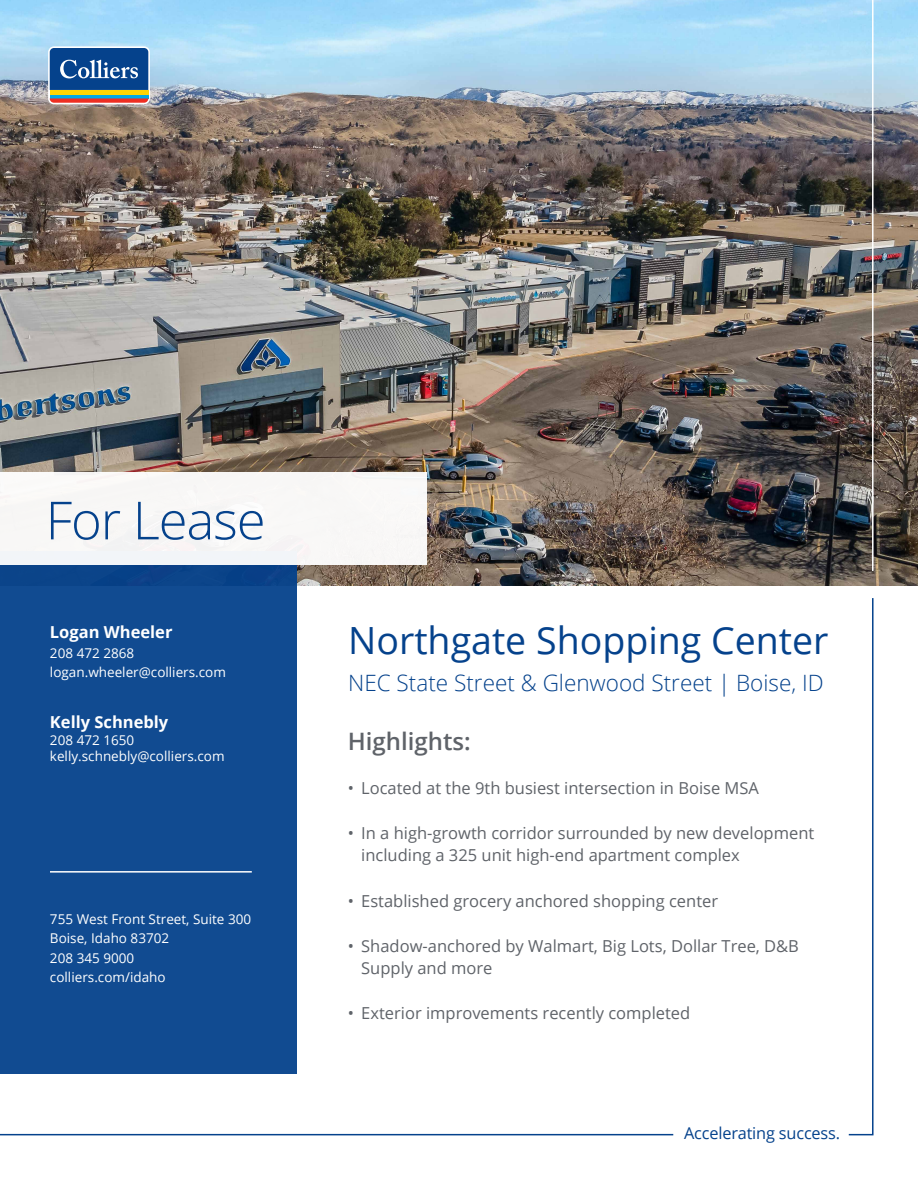
<style>
.page{position:relative;width:918px;height:1188px;background:#fff}
.page>*{position:absolute;margin:0;border:0;box-sizing:border-box;transform-origin:0 0}
.t1{font:300 52.5px "Open Sans";letter-spacing:-.02em;color:#05428c}
.t2{font:37.5px "Open Sans";color:#05428c}
.t3{font:600 24px "Open Sans";color:#5f6369}
.t4{font:300 22.5px "Open Sans";color:#05428c}
.t5{font:16.5px/22.5px "Open Sans";color:#5f6369}
.t6{font:700 16.5px "Open Sans";color:#fff}
.t7{font:16.35px "Open Sans";letter-spacing:-.01em;color:#05428c}
.Email{font:13.5px/19.5px "Open Sans";color:#fff}
.Agents_Info{font:13.5px "Open Sans";color:#fff}
</style>
<div class="page">
<img style="left:0;top:0;width:918px;height:585px">
<svg style="left:848px;top:598px;width:26px;height:538px"></svg>
<hr style="left:0;top:1134px;width:673px;height:1px;background:#05428c">
<div style="left:0;top:551px;width:297px;height:523px;background:#114b91"></div>
<div style="left:0;top:472px;width:427px;height:93px;background:#f8f7f6"></div>
<svg style="left:48px;top:46px;width:102px;height:58px"></svg>
<svg style="left:50px;top:94px;width:98px;height:4px"></svg>
<hr style="left:50px;top:90px;width:98px;height:4px;background:#fed503">
<svg style="left:50px;top:98px;width:98px;height:5px"></svg>
<svg style="left:50px;top:48px;width:98px;height:42px;background:#205698"></svg>
<hr style="left:872px;top:0;width:2px;height:571px;background:#fff">
<hr style="left:50px;top:871px;width:202px;height:2px;background:#fff">
<p class="t1" style="left:46px;top:484px;width:221px">For Lease</p>
<p class="t6" style="left:50px;top:621px;width:124px">Logan Wheeler</p>
<p class="Email" style="left:50px;top:643px;width:86px">208 472 2868</p>
<p class="Email" style="left:50px;top:662px;width:177px">logan.wheeler@colliers.com</p>
<p class="t6" style="left:50px;top:710px;width:120px">Kelly Schnebly</p>
<p class="Agents_Info" style="left:50px;top:730px;width:86px">208 472 1650</p>
<p class="Email" style="left:50px;top:746px;width:176px">kelly.schnebly@colliers.com</p>
<p class="Email" style="left:50px;top:909px;width:203px">755 West Front Street, Suite 300<br>Boise, Idaho 83702</p>
<p class="Email" style="left:50px;top:948px;width:86px">208 345 9000</p>
<p class="Email" style="left:50px;top:967px;width:117px">colliers.com/idaho</p>
<p class="t2" style="left:348px;top:614px;width:482px">Northgate Shopping Center</p>
<p class="t4" style="left:348px;top:668px;width:477px">NEC State Street &amp; Glenwood Street | Boise, ID</p>
<p class="t3" style="left:348px;top:725px;width:124px">Highlights:</p>
<p class="t5" style="left:348px;top:776px;width:413px">• Located at the 9th busiest intersection in Boise MSA</p>
<p class="t5" style="left:361px;top:821px;width:455px;text-indent:-14px">• In a high-growth corridor surrounded by new development including a 325 unit high-end apartment complex</p>
<p class="t5" style="left:348px;top:889px;width:372px">• Established grocery anchored shopping center</p>
<p class="t5" style="left:361px;top:934px;width:439px;text-indent:-14px">• Shadow-anchored by Walmart, Big Lots, Dollar Tree, D&amp;B<br>Supply and more</p>
<p class="t5" style="left:348px;top:1002px;width:344px">• Exterior improvements recently completed</p>
<p class="t7" style="left:684px;top:1122px;width:158px">Accelerating success.</p>
</div>
